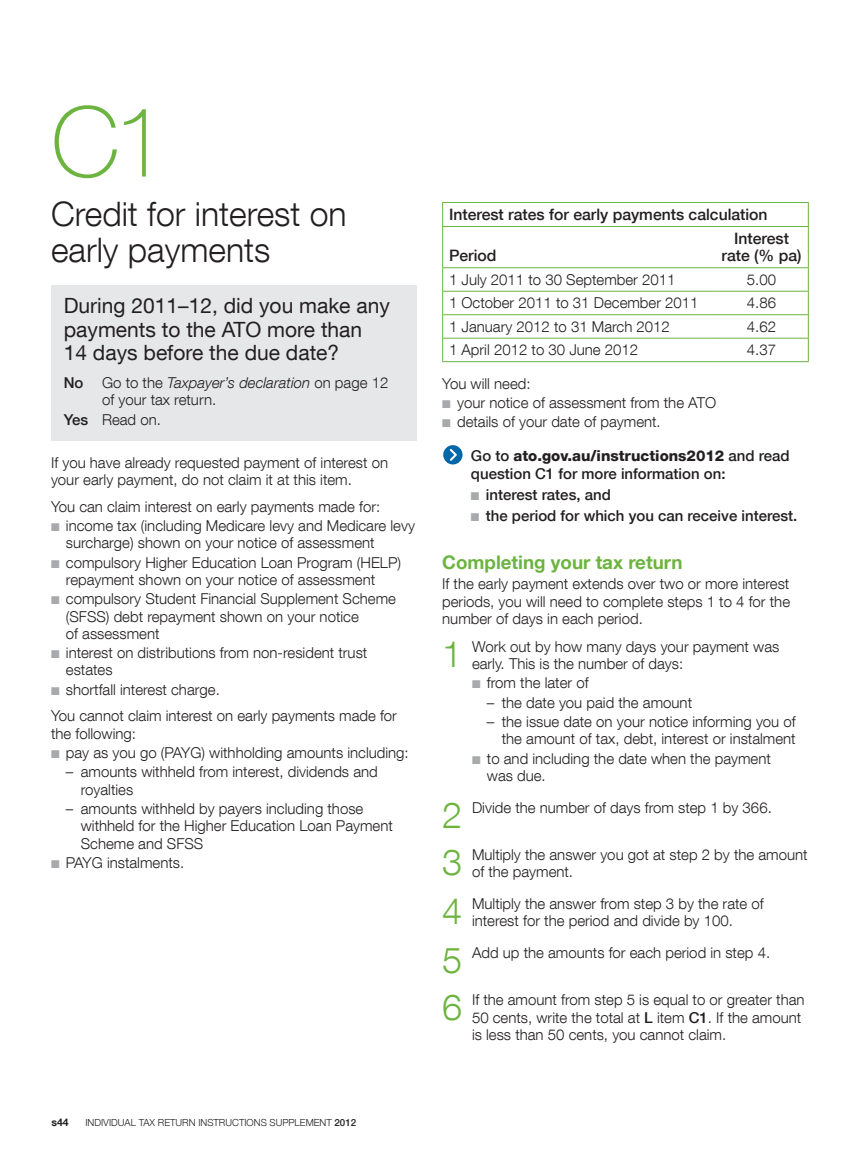
<style>
.page{position:relative;width:859px;height:1170px;background:#fff}
.page>*{position:absolute;margin:0;border:0;box-sizing:border-box;transform-origin:0 0}
.t1{font:100 97.5px "Helvetica Neue LT Com";color:#6cb43f}
.t2{font:300 36px "Helvetica Neue LT Com";color:#6cb43f}
.t3{font:300 33.75px/36px "Helvetica Neue LT Com";color:#231f20}
.t4{font:21px/23.2px "Helvetica Neue LT Com";color:#231f20}
.t5{font:700 18.75px "Helvetica Neue LT Com";color:#6cb43f}
.t6{font:500 15.75px/17.2px "Helvetica Neue LT Com";color:#231f20;text-align:center}
.t7{font:300 15px/17.2px "Helvetica Neue LT Com";color:#231f20}
.t8{font:500 15px/18px "Helvetica Neue LT Com";color:#231f20}
.t9{font:700 10.5px "Helvetica Neue LT Com";color:#231f20}
.t10{font:300 9.75px "Helvetica Neue LT Com";color:#231f20}
.s1{font-weight:500}
.s2{font-style:italic}
.s3{color:#a8a9ad}
.s4{font-weight:800}
</style>
<div class="page">
<hr style="left:442px;top:202px;width:273px;height:1px;background:#6cb43f">
<svg style="left:442px;top:203px;width:1px;height:23px"></svg>
<hr style="left:715px;top:202px;width:94px;height:1px;background:#6cb43f">
<svg style="left:808px;top:203px;width:1px;height:23px"></svg>
<hr style="left:442px;top:226px;width:273px;height:1px;background:#6cb43f">
<hr style="left:442px;top:227px;width:1px;height:40px;background:#6cb43f">
<hr style="left:715px;top:226px;width:94px;height:1px;background:#6cb43f">
<hr style="left:808px;top:227px;width:1px;height:40px;background:#6cb43f">
<hr style="left:442px;top:267px;width:273px;height:1px;background:#6cb43f">
<hr style="left:715px;top:267px;width:94px;height:1px;background:#6cb43f">
<hr style="left:442px;top:291px;width:273px;height:1px;background:#6cb43f">
<hr style="left:715px;top:291px;width:94px;height:1px;background:#6cb43f">
<hr style="left:442px;top:338px;width:273px;height:1px;background:#6cb43f">
<svg style="left:442px;top:268px;width:1px;height:93px"></svg>
<hr style="left:715px;top:338px;width:94px;height:1px;background:#6cb43f">
<svg style="left:808px;top:268px;width:1px;height:93px"></svg>
<hr style="left:442px;top:361px;width:273px;height:1px;background:#6cb43f">
<hr style="left:715px;top:361px;width:94px;height:1px;background:#6cb43f">
<hr style="left:443px;top:314px;width:272px;height:1px;background:#6cb43f">
<hr style="left:715px;top:314px;width:93px;height:1px;background:#6cb43f">
<svg style="left:442px;top:444px;width:21px;height:21px"></svg>
<svg style="left:443px;top:445px;width:19px;height:19px"></svg>
<div style="left:51px;top:285px;width:366px;height:156px;background:#e6e7e9"></div>
<h1 class="t1" style="left:51px;top:84px;width:118px">C1</h1>
<h3 class="t3" style="left:51px;top:195px;width:297px">Credit for interest on early payments</h3>
<h3 class="t4" style="left:64px;top:294px;width:328px">During 2011–12, did you make any payments to the ATO more than<br>14 days before the due date?</h3>
<p class="t7" style="left:102px;top:373px;width:288px;text-indent:-38px"><span class="s1">No</span> Go to the <span class="s2">Taxpayer’s declaration</span> on page 12 of your tax return.</p>
<p class="t7" style="left:64px;top:411px;width:99px"><span class="s1">Yes</span> Read on.</p>
<p class="t7" style="left:51px;top:453px;width:339px">If you have already requested payment of interest on your early payment, do not claim it at this item.</p>
<p class="t7" style="left:51px;top:497px;width:331px">You can claim interest on early payments made for:</p>
<p class="t7" style="left:66px;top:516px;width:351px;text-indent:-15px"><span class="s3">■</span> income tax (including Medicare levy and Medicare levy surcharge) shown on your notice of assessment</p>
<p class="t7" style="left:66px;top:553px;width:337px;text-indent:-15px"><span class="s3">■</span> compulsory Higher Education Loan Program (HELP) repayment shown on your notice of assessment</p>
<p class="t7" style="left:66px;top:590px;width:332px;text-indent:-15px"><span class="s3">■</span> compulsory Student Financial Supplement Scheme (SFSS) debt repayment shown on your notice<br>of assessment</p>
<p class="t7" style="left:66px;top:643px;width:303px;text-indent:-15px"><span class="s3">■</span> interest on distributions from non‑resident trust estates</p>
<p class="t7" style="left:51px;top:675px;width:347px;line-height:26.5px"><span class="s3">■</span> shortfall interest charge.<br>You cannot claim interest on early payments made for</p>
<p class="t7" style="left:51px;top:724px;width:87px">the following:</p>
<p class="t7" style="left:51px;top:743px;width:359px"><span class="s3">■</span> pay as you go (PAYG) withholding amounts including:</p>
<p class="t7" style="left:81px;top:763px;width:298px;text-indent:-15px">– amounts withheld from interest, dividends and royalties</p>
<p class="t7" style="left:81px;top:799px;width:314px;text-indent:-15px">– amounts withheld by payers including those withheld for the Higher Education Loan Payment<br>Scheme and SFSS</p>
<p class="t7" style="left:51px;top:853px;width:135px"><span class="s3">■</span> PAYG instalments.</p>
<p class="t6" style="left:449px;top:206px;width:320px">Interest rates for early payments calculation</p>
<p class="t6" style="left:449px;top:247px;width:49px">Period</p>
<p class="t6" style="left:722px;top:230px;width:81px">Interest rate (% pa)</p>
<p class="t7" style="left:449px;top:270px;width:228px">1 July 2011 to 30 September 2011</p>
<p class="t7" style="left:747px;top:270px;width:31px">5.00</p>
<p class="t7" style="left:449px;top:294px;width:251px">1 October 2011 to 31 December 2011</p>
<p class="t7" style="left:747px;top:294px;width:31px">4.86</p>
<p class="t7" style="left:449px;top:317px;width:222px">1 January 2012 to 31 March 2012</p>
<p class="t7" style="left:747px;top:317px;width:31px">4.62</p>
<p class="t7" style="left:449px;top:341px;width:191px">1 April 2012 to 30 June 2012</p>
<p class="t7" style="left:747px;top:341px;width:31px">4.37</p>
<p class="t7" style="left:442px;top:374px;width:90px">You will need:</p>
<p class="t7" style="left:442px;top:394px;width:275px"><span class="s3">■</span> your notice of assessment from the ATO</p>
<p class="t7" style="left:442px;top:413px;width:220px"><span class="s3">■</span> details of your date of payment.</p>
<p class="t8" style="left:471px;top:446px;width:320px">Go to <span class="s4">ato.gov.au/instructions2012</span> and read question C1 for more information on:</p>
<p class="t8" style="left:471px;top:485px;width:141px"><span class="s3">■</span> interest rates, and</p>
<p class="t8" style="left:471px;top:506px;width:328px"><span class="s3">■</span> the period for which you can receive interest.</p>
<p class="t5" style="left:442px;top:550px;width:242px">Completing your tax return</p>
<p class="t7" style="left:442px;top:575px;width:349px;text-align:justify">If the early payment extends over two or more interest periods, you will need to complete steps 1 to 4 for the number of days in each period.</p>
<h2 class="t2" style="left:442px;top:631px;width:22px">1</h2>
<p class="t7" style="left:472px;top:637px;width:309px">Work out by how many days your payment was early. This is the number of days:</p>
<p class="t7" style="left:472px;top:674px;width:118px"><span class="s3">■</span> from the later of</p>
<p class="t7" style="left:487px;top:693px;width:207px">– the date you paid the amount</p>
<p class="t7" style="left:487px;top:712px;width:310px;text-align:right">– the issue date on your notice informing you of the amount of tax, debt, interest or instalment</p>
<p class="t7" style="left:487px;top:749px;width:285px;text-indent:-15px"><span class="s3">■</span> to and including the date when the payment was due.</p>
<h2 class="t2" style="left:442px;top:793px;width:22px">2</h2>
<p class="t7" style="left:472px;top:798px;width:301px">Divide the number of days from step 1 by 366.</p>
<h2 class="t2" style="left:442px;top:840px;width:22px">3</h2>
<p class="t7" style="left:472px;top:845px;width:337px">Multiply the answer you got at step 2 by the amount of the payment.</p>
<h2 class="t2" style="left:442px;top:889px;width:22px">4</h2>
<p class="t7" style="left:472px;top:894px;width:293px">Multiply the answer from step 3 by the rate of interest for the period and divide by 100.</p>
<h2 class="t2" style="left:442px;top:938px;width:22px">5</h2>
<p class="t7" style="left:472px;top:944px;width:300px">Add up the amounts for each period in step 4.</p>
<h2 class="t2" style="left:442px;top:985px;width:22px">6</h2>
<p class="t7" style="left:472px;top:991px;width:334px">If the amount from step 5 is equal to or greater than<br>50 cents, write the total at <span class="s1">L</span> item <span class="s1">C1</span>. If the amount is less than 50 cents, you cannot claim.</p>
<p class="t9" style="left:51px;top:1115px;width:19px">s44</p>
<p class="t10" style="left:85px;top:1116px;width:272px">INDIVIDUAL TAX RETURN INSTRUCTIONS SUPPLEMENT <span class="s1">2012</span></p>
</div>
